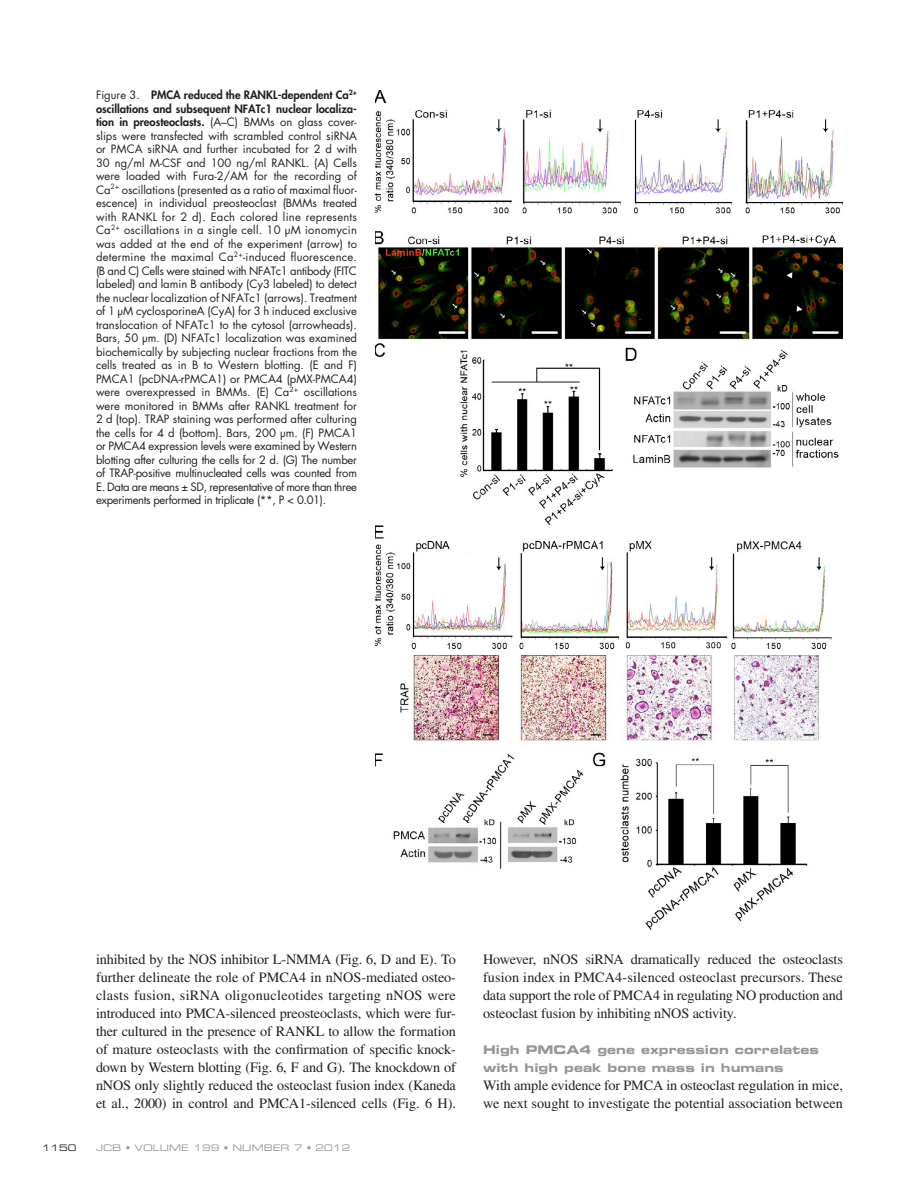
<style>
.page{position:relative;width:918px;height:1188px;background:#fff}
.page>*{position:absolute;margin:0;border:0;box-sizing:border-box;transform-origin:0 0}
.t1{font:14.25px/18px "Times LT Std";letter-spacing:-.01em;color:#231f20;text-align:justify}
.t2{font:12px/18px "Eurostile LT Std Bold Ex 2";letter-spacing:.005em;color:#949698}
.t3{font:11.25px/13.5px "Futura Std";letter-spacing:-.03em;color:#231f20;text-align:justify}
.t4{font:9px "Eurostile LT Std Ex 2";color:#949698}
.t5{font:9px "Eurostile LT Std Ex 2";color:#231f20}
.s1{font-weight:800}
</style>
<div class="page">
<img style="left:375px;top:90px;width:468px;height:839px">
<p class="t3" style="left:96px;top:89px;width:263px">Figure 3. <span class="s1">PMCA reduced the RANKL-dependent Ca</span><sup>2+ </sup><span class="s1">oscillations and subsequent NFATc1 nuclear localiza&shy;tion in preosteoclasts.</span> (A–C) BMMs on glass cover&shy;slips were transfected with scrambled control siRNA or PMCA siRNA and further incubated for 2 d with 30 ng/ml M-CSF and 100 ng/ml RANKL. (A) Cells were loaded with Fura-2/AM for the recording of Ca<sup>2+</sup> oscillations (presented as a ratio of maximal fluor&shy;escence) in individual preosteoclast (BMMs treated with RANKL for 2 d). Each colored line represents Ca<sup>2+</sup> oscillations in a single cell. 10 µM ionomycin was added at the end of the experiment (arrow) to determine the maximal Ca<sup>2+</sup>-induced fluorescence. (B and C) Cells were stained with NFATc1 antibody (FITC labeled) and lamin B antibody (Cy3 labeled) to detect the nuclear localization of NFATc1 (arrows). Treatment of 1 µM cyclosporineA (CyA) for 3 h induced exclusive translocation of NFATc1 to the cytosol (arrowheads).<br>Bars, 50 µm. (D) NFATc1 localization was examined biochemically by subjecting nuclear fractions from the cells treated as in B to Western blotting. (E and F)<br>PMCA1 (pcDNA-rPMCA1) or PMCA4 (pMX-PMCA4) were overexpressed in BMMs. (E) Ca<sup>2+</sup> oscillations were monitored in BMMs after RANKL treatment for 2 d (top). TRAP staining was performed after culturing the cells for 4 d (bottom). Bars, 200 µm. (F) PMCA1 or PMCA4 expression levels were examined by Western blotting after culturing the cells for 2 d. (G) The number of TRAP-positive multinucleated cells was counted from E. Data are means ± SD, representative of more than three experiments performed in triplicate (**, P &lt; 0.01).</p>
<p class="t1" style="left:96px;top:950px;width:362px">inhibited by the NOS inhibitor L-NMMA (Fig. 6, D and E). To further delineate the role of PMCA4 in nNOS-mediated osteo&shy;clasts fusion, siRNA oligonucleotides targeting nNOS were introduced into PMCA-silenced preosteoclasts, which were fur&shy;ther cultured in the presence of RANKL to allow the formation of mature osteoclasts with the confirmation of specific knock&shy;down by Western blotting (Fig. 6, F and G). The knockdown of nNOS only slightly reduced the osteoclast fusion index (Kaneda et al., 2000) in control and PMCA1-silenced cells (Fig. 6 H).</p>
<p class="t5" style="left:42px;top:1142px;width:36px">1150</p>
<p class="t4" style="left:96px;top:1142px;width:256px">JCB • VOLUME 199 • NUMBER 7 • 2012</p>
<p class="t1" style="left:483px;top:950px;width:362px">However, nNOS siRNA dramatically reduced the osteoclasts fusion index in PMCA4-silenced osteoclast precursors. These data support the role of PMCA4 in regulating NO production and osteoclast fusion by inhibiting nNOS activity.</p>
<p class="t2" style="left:483px;top:1040px;width:337px">High PMCA4 gene expression correlates with high peak bone mass in humans</p>
<p class="t1" style="left:483px;top:1076px;width:362px">With ample evidence for PMCA in osteoclast regulation in mice, we next sought to investigate the potential association between</p>
</div>
